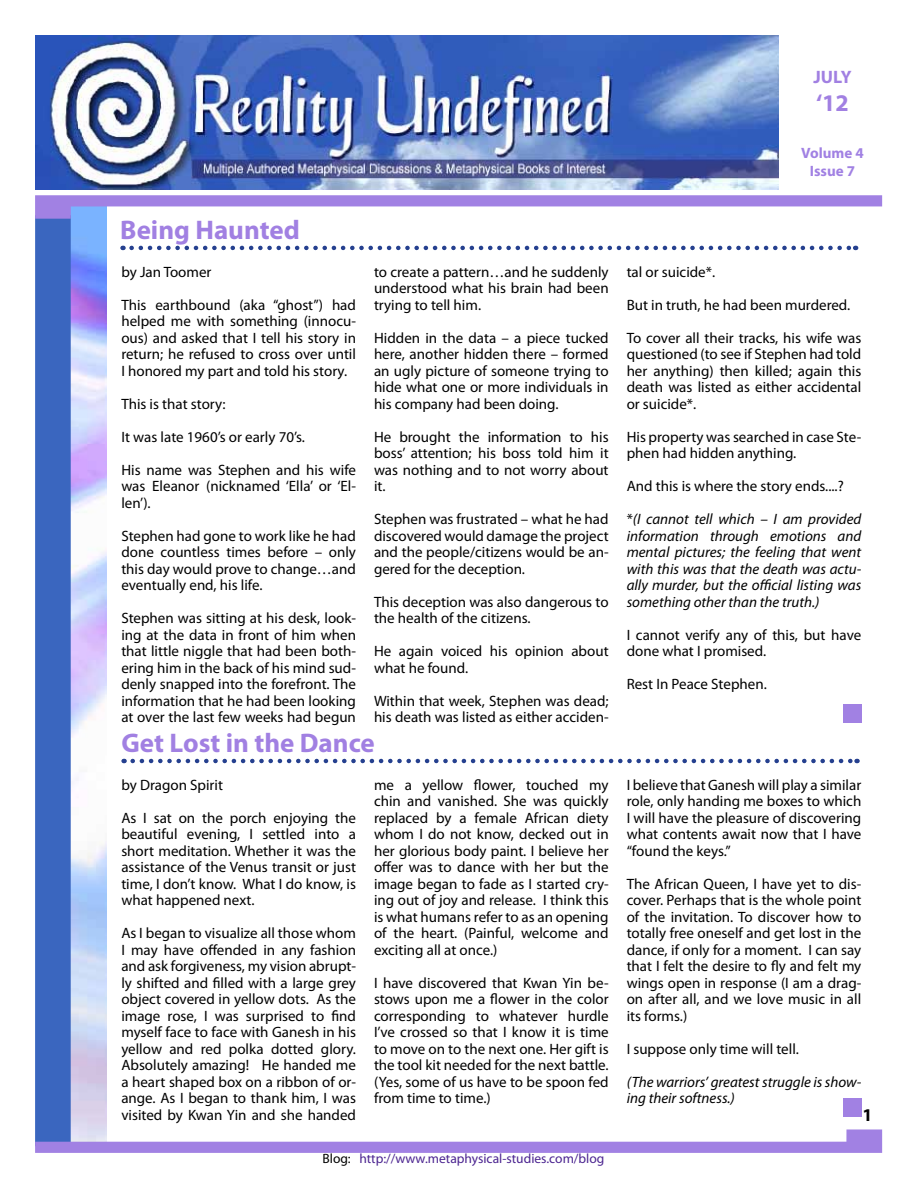
<style>
.page{position:relative;width:918px;height:1188px;background:#fff}
.page>*{position:absolute;margin:0;border:0;box-sizing:border-box;transform-origin:0 0}
.t1{font:700 27px "Myriad Pro";color:#a180e2}
.t2{font:700 24px "Myriad Pro";color:#a180e2}
.t3{font:700 18px "Myriad Pro";color:#a180e2}
.t4{font:700 18px "Myriad Pro";color:#000}
.t5{font:15px/16.5px "Myriad Pro";color:#000;text-align:justify}
.t6{font:italic 15px/16.5px "Myriad Pro";color:#000;text-align:justify}
.t7{font:700 15px/18px "Myriad Pro";color:#a181e3;text-align:center}
.t8{font:13.5px "Myriad Pro";color:#4b2490}
.s1{color:#000}
.s2{font-style:normal}
</style>
<div class="page">
<img style="left:71px;top:219px;width:35px;height:910px">
<div style="left:35px;top:215px;width:36px;height:931px;background:#3a66bf"></div>
<svg style="left:35px;top:1129px;width:847px;height:24px"></svg>
<div style="left:843px;top:704px;width:18px;height:19px;background:#a181e3"></div>
<img style="left:35px;top:36px;width:743px;height:154px">
<svg style="left:35px;top:195px;width:847px;height:24px"></svg>
<div style="left:843px;top:1098px;width:18px;height:18px;background:#a181e3"></div>
<svg style="left:132px;top:246px;width:724px;height:4px"></svg>
<svg style="left:133px;top:759px;width:725px;height:4px"></svg>
<h1 class="t1" style="left:120px;top:212px;width:181px">Being Haunted</h1>
<p class="t5" style="left:121px;top:263px;width:92px">by Jan Toomer</p>
<p class="t5" style="left:121px;top:296px;width:236px">This earthbound (aka “ghost”) had helped me with something (innocu&shy;ous) and asked that I tell his story in return; he refused to cross over until I honored my part and told his story.</p>
<p class="t5" style="left:121px;top:395px;width:106px">This is that story:</p>
<p class="t5" style="left:121px;top:428px;width:185px">It was late 1960’s or early 70’s.</p>
<p class="t5" style="left:121px;top:461px;width:236px">His name was Stephen and his wife was Eleanor (nicknamed ‘Ella’ or ‘El&shy;len’).</p>
<p class="t5" style="left:121px;top:527px;width:236px">Stephen had gone to work like he had done countless times before – only this day would prove to change…and eventually end, his life.</p>
<p class="t5" style="left:121px;top:610px;width:236px">Stephen was sitting at his desk, look&shy;ing at the data in front of him when that little niggle that had been both&shy;ering him in the back of his mind sud&shy;denly snapped into the forefront. The information that he had been looking at over the last few weeks had begun</p>
<p class="t5" style="left:374px;top:263px;width:236px">to create a pattern…and he suddenly understood what his brain had been trying to tell him.</p>
<p class="t5" style="left:374px;top:329px;width:236px">Hidden in the data – a piece tucked here, another hidden there – formed an ugly picture of someone trying to hide what one or more individuals in his company had been doing.</p>
<p class="t5" style="left:374px;top:428px;width:236px">He brought the information to his boss’ attention; his boss told him it was nothing and to not worry about it.</p>
<p class="t5" style="left:374px;top:511px;width:236px">Stephen was frustrated – what he had discovered would damage the project and the people/citizens would be an&shy;gered for the deception.</p>
<p class="t5" style="left:374px;top:593px;width:236px">This deception was also dangerous to the health of the citizens.</p>
<p class="t5" style="left:374px;top:643px;width:236px">He again voiced his opinion about what he found.</p>
<p class="t5" style="left:374px;top:692px;width:236px">Within that week, Stephen was dead; his death was listed as either acciden-</p>
<h1 class="t1" style="left:121px;top:725px;width:255px">Get Lost in the Dance</h1>
<p class="t5" style="left:121px;top:776px;width:103px">by Dragon Spirit</p>
<p class="t5" style="left:121px;top:809px;width:236px">As I sat on the porch enjoying the beautiful evening, I settled into a short meditation. Whether it was the assistance of the Venus transit or just time, I don’t know. What I do know, is what happened next.</p>
<p class="t5" style="left:121px;top:925px;width:236px">As I began to visualize all those whom I may have offended in any fashion and ask forgiveness, my vision abrupt&shy;ly shifted and filled with a large grey object covered in yellow dots. As the image rose, I was surprised to find myself face to face with Ganesh in his yellow and red polka dotted glory.<br>Absolutely amazing! He handed me a heart shaped box on a ribbon of or&shy;ange. As I began to thank him, I was visited by Kwan Yin and she handed</p>
<p class="t5" style="left:374px;top:776px;width:236px">me a yellow flower, touched my chin and vanished. She was quickly replaced by a female African diety whom I do not know, decked out in her glorious body paint. I believe her offer was to dance with her but the image began to fade as I started cry&shy;ing out of joy and release. I think this is what humans refer to as an opening of the heart. (Painful, welcome and exciting all at once.)</p>
<p class="t5" style="left:374px;top:974px;width:236px">I have discovered that Kwan Yin be&shy;stows upon me a flower in the color corresponding to whatever hurdle I’ve crossed so that I know it is time to move on to the next one. Her gift is the tool kit needed for the next battle. (Yes, some of us have to be spoon fed from time to time.)</p>
<p class="t8" style="left:322px;top:1150px;width:283px"><span class="s1">Blog:</span> http://www.metaphysical-studies.com/blog</p>
<p class="t3" style="left:813px;top:65px;width:40px">JULY</p>
<h2 class="t2" style="left:816px;top:88px;width:34px">‘12</h2>
<p class="t7" style="left:801px;top:144px;width:64px">Volume 4<br>Issue 7</p>
<p class="t5" style="left:627px;top:263px;width:90px">tal or suicide*.</p>
<p class="t5" style="left:627px;top:296px;width:225px">But in truth, he had been murdered.</p>
<p class="t5" style="left:627px;top:329px;width:236px">To cover all their tracks, his wife was questioned (to see if Stephen had told her anything) then killed; again this death was listed as either accidental or suicide*.</p>
<p class="t5" style="left:627px;top:428px;width:236px">His property was searched in case Ste&shy;phen had hidden anything.</p>
<p class="t5" style="left:627px;top:478px;width:219px">And this is where the story ends....?</p>
<p class="t6" style="left:627px;top:511px;width:236px"><span class="s2">*</span>(I cannot tell which – I am provided information through emotions and mental pictures; the feeling that went with this was that the death was actu&shy;ally murder, but the official listing was something other than the truth.)</p>
<p class="t5" style="left:627px;top:626px;width:236px">I cannot verify any of this, but have done what I promised.</p>
<p class="t5" style="left:627px;top:676px;width:142px">Rest In Peace Stephen.</p>
<p class="t5" style="left:627px;top:776px;width:236px">I believe that Ganesh will play a similar role, only handing me boxes to which I will have the pleasure of discovering what contents await now that I have “found the keys.”</p>
<p class="t5" style="left:627px;top:875px;width:236px">The African Queen, I have yet to dis&shy;cover. Perhaps that is the whole point of the invitation. To discover how to totally free oneself and get lost in the dance, if only for a moment. I can say that I felt the desire to fly and felt my wings open in response (I am a drag&shy;on after all, and we love music in all its forms.)</p>
<p class="t5" style="left:627px;top:1040px;width:174px">I suppose only time will tell.</p>
<p class="t6" style="left:627px;top:1073px;width:236px">(The warriors’ greatest struggle is show&shy;ing their softness.)</p>
<p class="t4" style="left:862px;top:1103px;width:11px">1</p>
</div>
